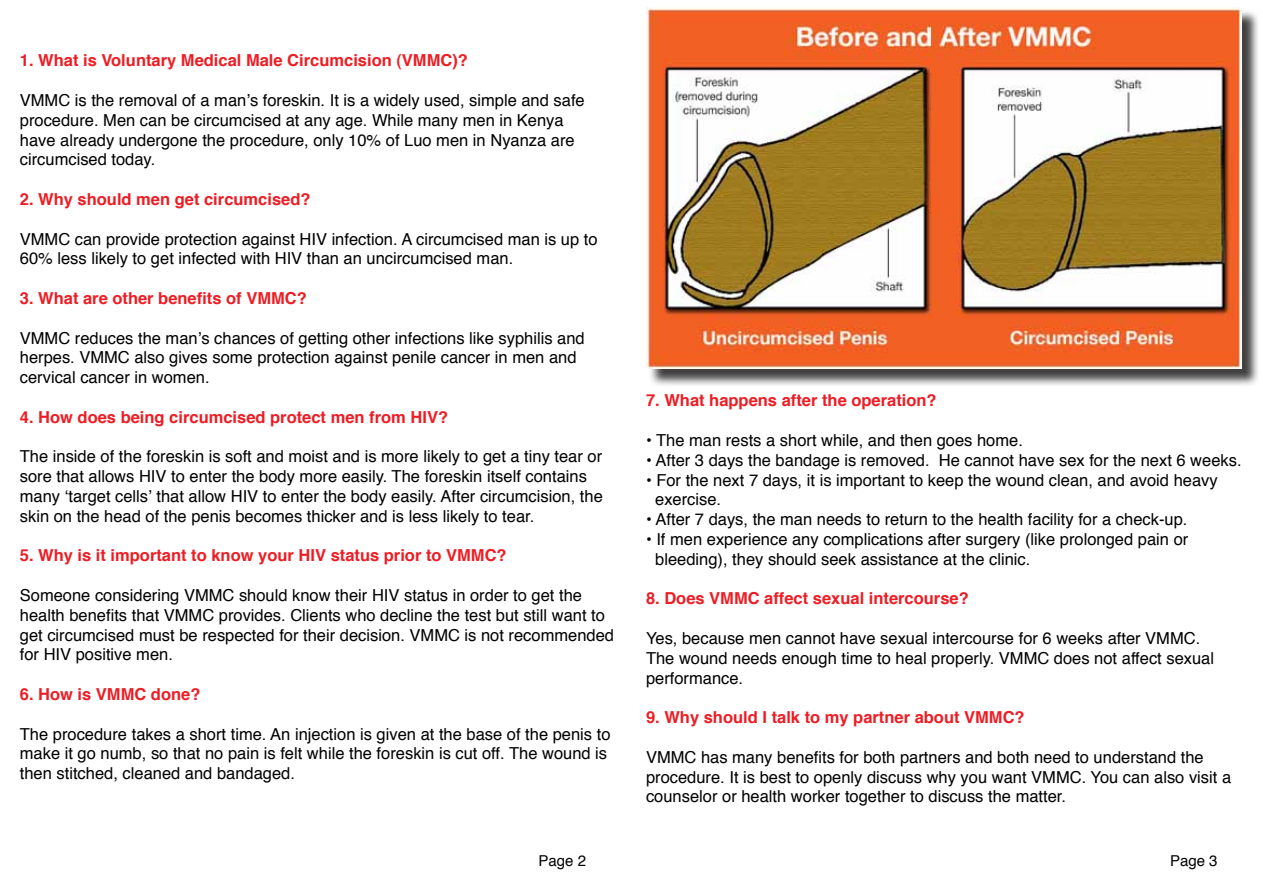
<style>
.page{position:relative;width:1263px;height:893px;background:#fff}
.page>*{position:absolute;margin:0;border:0;box-sizing:border-box;transform-origin:0 0}
.t1{font:16.5px/19.8px "Helvetica";color:#000}
.t2{font:700 16.5px "Helvetica";color:#ed1d24}
.t3{font:15px "Helvetica";color:#000}
</style>
<div class="page">
<div style="left:648px;top:10px;width:612px;height:377px;background:#000;opacity:.75"></div>
<img style="left:646px;top:7px;width:595px;height:362px">
<p class="t2" style="left:20px;top:47px;width:450px">1. What is Voluntary Medical Male Circumcision (VMMC)?</p>
<p class="t1" style="left:20px;top:91px;width:566px">VMMC is the removal of a man’s foreskin. It is a widely used, simple and safe procedure. Men can be circumcised at any age. While many men in Kenya have already undergone the procedure, only 10% of Luo men in Nyanza are circumcised today.</p>
<p class="t2" style="left:20px;top:186px;width:292px">2. Why should men get circumcised?</p>
<p class="t1" style="left:20px;top:229px;width:579px">VMMC can provide protection against HIV infection. A circumcised man is up to<br>60% less likely to get infected with HIV than an uncircumcised man.</p>
<p class="t2" style="left:20px;top:285px;width:288px">3. What are other benefits of VMMC?</p>
<p class="t1" style="left:20px;top:328px;width:566px">VMMC reduces the man’s chances of getting other infections like syphilis and herpes. VMMC also gives some protection against penile cancer in men and cervical cancer in women.</p>
<p class="t2" style="left:20px;top:404px;width:430px">4. How does being circumcised protect men from HIV?</p>
<p class="t1" style="left:20px;top:447px;width:584px">The inside of the foreskin is soft and moist and is more likely to get a tiny tear or sore that allows HIV to enter the body more easily. The foreskin itself contains many ‘target cells’ that allow HIV to enter the body easily. After circumcision, the skin on the head of the penis becomes thicker and is less likely to tear.</p>
<p class="t2" style="left:20px;top:542px;width:488px">5. Why is it important to know your HIV status prior to VMMC?</p>
<p class="t1" style="left:20px;top:586px;width:596px">Someone considering VMMC should know their HIV status in order to get the health benefits that VMMC provides. Clients who decline the test but still want to get circumcised must be respected for their decision. VMMC is not recommended for HIV positive men.</p>
<p class="t2" style="left:20px;top:681px;width:182px">6. How is VMMC done?</p>
<p class="t1" style="left:20px;top:724px;width:592px">The procedure takes a short time. An injection is given at the base of the penis to make it go numb, so that no pain is felt while the foreskin is cut off. The wound is then stitched, cleaned and bandaged.</p>
<p class="t2" style="left:646px;top:387px;width:292px">7. What happens after the operation?</p>
<p class="t1" style="left:646px;top:431px;width:378px">• The man rests a short while, and then goes home.</p>
<p class="t1" style="left:646px;top:451px;width:597px">• After 3 days the bandage is removed. He cannot have sex for the next 6 weeks.</p>
<p class="t1" style="left:655px;top:470px;width:564px;text-indent:-9px">• For the next 7 days, it is important to keep the wound clean, and avoid heavy exercise.</p>
<p class="t1" style="left:646px;top:510px;width:543px">• After 7 days, the man needs to return to the health facility for a check-up.</p>
<p class="t1" style="left:655px;top:530px;width:535px;text-indent:-9px">• If men experience any complications after surgery (like prolonged pain or bleeding), they should seek assistance at the clinic.</p>
<p class="t2" style="left:646px;top:585px;width:324px">8. Does VMMC affect sexual intercourse?</p>
<p class="t1" style="left:646px;top:629px;width:570px">Yes, because men cannot have sexual intercourse for 6 weeks after VMMC.<br>The wound needs enough time to heal properly. VMMC does not affect sexual performance.</p>
<p class="t2" style="left:646px;top:704px;width:380px">9. Why should I talk to my partner about VMMC?</p>
<p class="t1" style="left:646px;top:748px;width:587px">VMMC has many benefits for both partners and both need to understand the procedure. It is best to openly discuss why you want VMMC. You can also visit a counselor or health worker together to discuss the matter.</p>
<p class="t3" style="left:539px;top:849px;width:49px">Page 2</p>
<p class="t3" style="left:1170px;top:849px;width:49px">Page 3</p>
</div>
